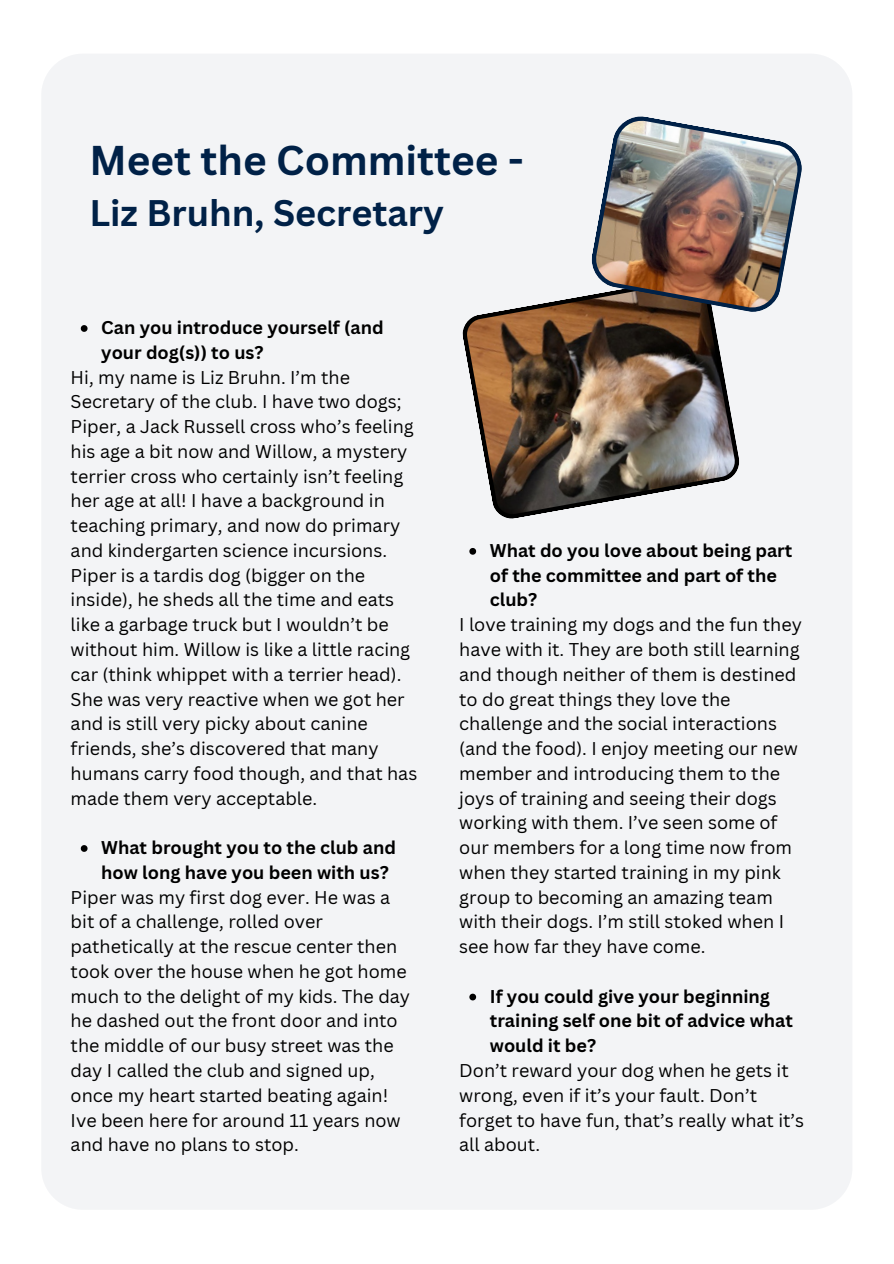
<style>
.page{position:relative;width:894px;height:1264px;background:#fff}
.page>*{position:absolute;margin:0;border:0;box-sizing:border-box;transform-origin:0 0}
.t1{font:700 40.5px "Canva Sans";color:#002147}
.t2{font:700 36px "Canva Sans";color:#002147}
.t3{font:18px/24.8px "Canva Sans";color:#000}
.t4{font:700 18px/24.8px "Canva Sans";color:#000}
</style>
<div class="page">
<div style="left:42px;top:54px;width:810px;height:1155px;background:#f3f4f6"></div>
<img style="left:460px;top:275px;width:280px;height:245px">
<img style="left:589px;top:114px;width:215px;height:200px">
<svg style="left:81px;top:325px;width:6px;height:7px"></svg>
<svg style="left:81px;top:845px;width:6px;height:6px"></svg>
<svg style="left:469px;top:548px;width:7px;height:6px"></svg>
<svg style="left:469px;top:993px;width:7px;height:7px"></svg>
<h1 class="t1" style="left:89px;top:132px;width:435px">Meet the Committee -</h1>
<h2 class="t2" style="left:89px;top:188px;width:356px">Liz Bruhn, Secretary</h2>
<p class="t4" style="left:101px;top:315px;width:284px">Can you introduce yourself (and your dog(s)) to us?</p>
<p class="t3" style="left:71px;top:364px;width:348px">Hi, my name is Liz Bruhn. I’m the Secretary of the club. I have two dogs; Piper, a Jack Russell cross who’s feeling his age a bit now and Willow, a mystery terrier cross who certainly isn’t feeling her age at all! I have a background in teaching primary, and now do primary and kindergarten science incursions.<br>Piper is a tardis dog (bigger on the inside), he sheds all the time and eats like a garbage truck but I wouldn’t be without him. Willow is like a little racing car (think whippet with a terrier head).<br>She was very reactive when we got her and is still very picky about canine friends, she’s discovered that many humans carry food though, and that has made them very acceptable.</p>
<p class="t4" style="left:101px;top:834px;width:296px">What brought you to the club and how long have you been with us?</p>
<p class="t3" style="left:71px;top:884px;width:341px">Piper was my first dog ever. He was a bit of a challenge, rolled over pathetically at the rescue center then took over the house when he got home much to the delight of my kids. The day he dashed out the front door and into the middle of our busy street was the day I called the club and signed up, once my heart started beating again!<br>Ive been here for around 11 years now and have no plans to stop.</p>
<p class="t4" style="left:489px;top:537px;width:304px">What do you love about being part of the committee and part of the club?</p>
<p class="t3" style="left:459px;top:612px;width:344px">I love training my dogs and the fun they have with it. They are both still learning and though neither of them is destined to do great things they love the challenge and the social interactions (and the food). I enjoy meeting our new member and introducing them to the joys of training and seeing their dogs working with them. I’ve seen some of our members for a long time now from when they started training in my pink group to becoming an amazing team with their dogs. I’m still stoked when I see how far they have come.</p>
<p class="t4" style="left:489px;top:983px;width:304px">If you could give your beginning training self one bit of advice what would it be?</p>
<p class="t3" style="left:459px;top:1057px;width:346px">Don’t reward your dog when he gets it wrong, even if it’s your fault. Don’t forget to have fun, that’s really what it’s all about.</p>
</div>
